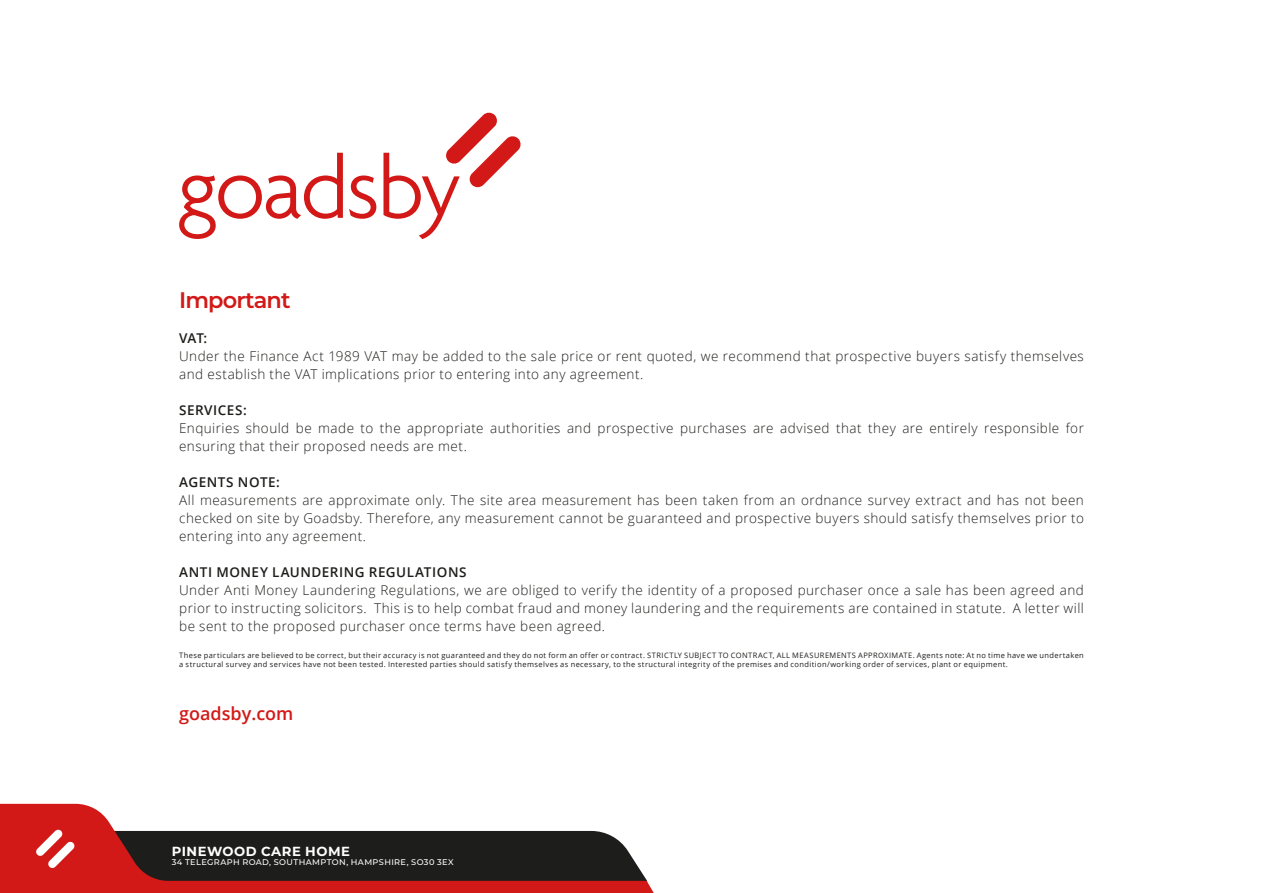
<style>
.page{position:relative;width:1263px;height:893px;background:#fff}
.page>*{position:absolute;margin:0;border:0;box-sizing:border-box;transform-origin:0 0}
.t1{font:600 22.5px "Montserrat";letter-spacing:-.04em;color:#d21917}
.t2{font:600 18px "Open Sans";color:#d21917}
.t3{font:300 13.5px/18px "Open Sans";letter-spacing:.035em;color:#1d1d1b}
.t4{font:600 13.5px "Open Sans";letter-spacing:.04em;color:#1d1d1b}
.t5{font:700 13.2px "Montserrat";letter-spacing:.04em;color:#fff}
.t6{font:500 8.25px "Montserrat";letter-spacing:.05em;color:#fff}
.t7{font:7.5px/9px "Open Sans";letter-spacing:.05em;color:#1d1d1b}
</style>
<div class="page">
<svg style="left:0;top:804px;width:654px;height:89px"></svg>
<svg style="left:179px;top:153px;width:164px;height:86px"></svg>
<svg style="left:349px;top:175px;width:27px;height:44px"></svg>
<svg style="left:383px;top:113px;width:138px;height:126px"></svg>
<svg style="left:36px;top:829px;width:611px;height:52px;background:#482d2b"></svg>
<h1 class="t1" style="left:179px;top:284px;width:113px">Important</h1>
<p class="t4" style="left:179px;top:329px;width:30px">VAT:</p>
<p class="t3" style="left:179px;top:347px;width:906px">Under the Finance Act 1989 VAT may be added to the sale price or rent quoted, we recommend that prospective buyers satisfy themselves and establish the VAT implications prior to entering into any agreement.</p>
<p class="t4" style="left:179px;top:401px;width:69px">SERVICES:</p>
<p class="t3" style="left:179px;top:419px;width:906px">Enquiries should be made to the appropriate authorities and prospective purchases are advised that they are entirely responsible for ensuring that their proposed needs are met.</p>
<p class="t4" style="left:179px;top:473px;width:102px">AGENTS NOTE:</p>
<p class="t3" style="left:179px;top:491px;width:906px;text-align:justify">All measurements are approximate only. The site area measurement has been taken from an ordnance survey extract and has not been checked on site by Goadsby. Therefore, any measurement cannot be guaranteed and prospective buyers should satisfy themselves prior to entering into any agreement.</p>
<p class="t4" style="left:179px;top:563px;width:289px">ANTI MONEY LAUNDERING REGULATIONS</p>
<p class="t3" style="left:179px;top:581px;width:906px;text-align:justify">Under Anti Money Laundering Regulations, we are obliged to verify the identity of a proposed purchaser once a sale has been agreed and prior to instructing solicitors. This is to help combat fraud and money laundering and the requirements are contained in statute. A letter will be sent to the proposed purchaser once terms have been agreed.</p>
<p class="t7" style="left:179px;top:651px;width:906px">These particulars are believed to be correct, but their accuracy is not guaranteed and they do not form an offer or contract. STRICTLY SUBJECT TO CONTRACT, ALL MEASUREMENTS APPROXIMATE. Agents note: At no time have we undertaken a structural survey and services have not been tested. Interested parties should satisfy themselves as necessary, to the structural integrity of the premises and condition/working order of services, plant or equipment.</p>
<h2 class="t2" style="left:179px;top:701px;width:116px">goadsby.com</h2>
<p class="t5" style="left:172px;top:841px;width:180px">PINEWOOD CARE HOME</p>
<p class="t6" style="left:172px;top:857px;width:283px">34 TELEGRAPH ROAD, SOUTHAMPTON, HAMPSHIRE, SO30 3EX</p>
</div>
